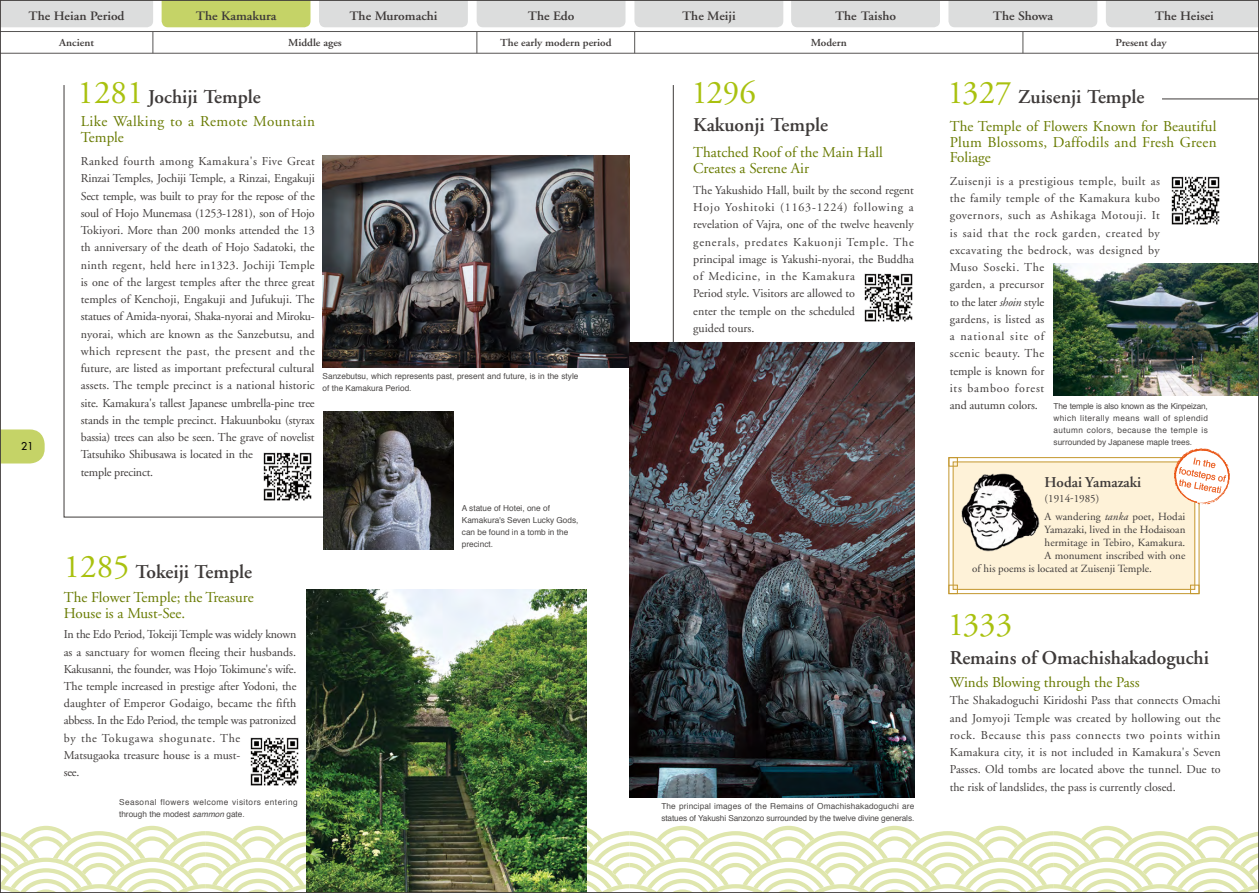
<style>
.page{position:relative;width:1259px;height:893px;background:#fff}
.page>*{position:absolute;margin:0;border:0;box-sizing:border-box;transform-origin:0 0}
.t1{font:33px "Adobe Garamond";color:#a9c10f}
.t2{font:600 19.5px "Adobe Garamond";color:#3e3a39}
.t3{font:15px/15.8px "Adobe Garamond";color:#687a00}
.t4{font:15px/15.8px "Adobe Garamond";letter-spacing:.03em;color:#687a00}
.t5{font:600 15px "Adobe Garamond";color:#3e3a39}
.t6{font:600 12.9px "Adobe Garamond";color:#3e3a39;scale:1.05 1}
.t7{font:12px/17.2px "Adobe Garamond";color:#3e3a39}
.t8{font:12px/17.2px "Adobe Garamond";letter-spacing:.04em;color:#3e3a39}
.t9{font:10.95px "Adobe Garamond";color:#3e3a39}
.t10{font:600 10.65px "Adobe Garamond";color:#3e3a39;scale:1.05 1}
.t11{font:10.5px "Futura";color:#000}
.t12{font:8.25px/12px "Helvetica";color:#4c4948}
.t13{font:8.25px/12px "Helvetica";letter-spacing:.055em;color:#4c4948}
.s1{font-style:italic}
</style>
<div class="page">
<div style="left:1106px;top:2px;width:151px;height:25px;background:#dcdddd"></div>
<div style="left:319px;top:2px;width:149px;height:25px;background:#dcdddd"></div>
<div style="left:791px;top:2px;width:149px;height:25px;background:#dcdddd"></div>
<hr style="left:0;top:31px;width:1259px;height:1px;background:#575554">
<hr style="left:0;top:53px;width:1259px;height:1px;background:#575554">
<svg style="left:2px;top:2px;width:152px;height:51px"></svg>
<svg style="left:476px;top:2px;width:149px;height:51px"></svg>
<svg style="left:634px;top:2px;width:149px;height:51px"></svg>
<svg style="left:948px;top:2px;width:149px;height:51px"></svg>
<svg style="left:2px;top:826px;width:1255px;height:65px"></svg>
<div style="left:162px;top:2px;width:148px;height:25px;background:#c5d367"></div>
<img style="left:378px;top:155px;width:251px;height:213px">
<img style="left:1053px;top:264px;width:204px;height:131px">
<img style="left:864px;top:273px;width:49px;height:49px">
<img style="left:1171px;top:176px;width:49px;height:49px">
<svg style="left:2px;top:429px;width:43px;height:34px"></svg>
<svg style="left:64px;top:85px;width:314px;height:432px"></svg>
<hr style="left:673px;top:85px;width:1px;height:285px;background:#3e3a39">
<hr style="left:1162px;top:99px;width:97px;height:1px;background:#3e3a39">
<img style="left:323px;top:411px;width:130px;height:139px">
<img style="left:306px;top:590px;width:281px;height:301px">
<img style="left:261px;top:451px;width:52px;height:51px">
<img style="left:250px;top:737px;width:49px;height:49px">
<svg style="left:948px;top:448px;width:282px;height:146px"></svg>
<img style="left:629px;top:342px;width:285px;height:455px">
<p class="t6" style="left:29px;top:9px;width:93px">The Heian Period</p>
<p class="t10" style="left:59px;top:37px;width:35px">Ancient</p>
<p class="t10" style="left:288px;top:37px;width:53px">Middle ages</p>
<p class="t10" style="left:500px;top:37px;width:107px">The early modern period</p>
<p class="t10" style="left:811px;top:37px;width:36px">Modern</p>
<p class="t10" style="left:1115px;top:37px;width:50px">Present day</p>
<p class="t6" style="left:196px;top:9px;width:78px">The Kamakura</p>
<p class="t6" style="left:349px;top:9px;width:85px">The Muromachi</p>
<p class="t6" style="left:528px;top:9px;width:46px">The Edo</p>
<p class="t6" style="left:682px;top:9px;width:53px">The Meiji</p>
<p class="t6" style="left:835px;top:9px;width:60px">The Taisho</p>
<p class="t6" style="left:992px;top:9px;width:59px">The Showa</p>
<p class="t6" style="left:1155px;top:9px;width:58px">The Heisei</p>
<p class="t11" style="left:21px;top:440px;width:14px">21</p>
<h1 class="t1" style="left:78px;top:75px;width:67px">1281</h1>
<h1 class="t1" style="left:691px;top:75px;width:66px">1296</h1>
<h2 class="t2" style="left:148px;top:86px;width:114px">Jochiji Temple</h2>
<p class="t4" style="left:81px;top:114px;width:235px">Like Walking to a Remote Mountain<br>Temple</p>
<p class="t7" style="left:81px;top:153px;width:235px">Ranked fourth among Kamakura's Five Great Rinzai Temples, Jochiji Temple, a Rinzai, Engakuji Sect temple, was built to pray for the repose of the soul of Hojo Munemasa (1253-1281), son of Hojo Tokiyori. More than 200 monks attended the 13 th anniversary of the death of Hojo Sadatoki, the ninth regent, held here in1323. Jochiji Temple is one of the largest temples after the three great temples of Kenchoji, Engakuji and Jufukuji. The statues of Amida-nyorai, Shaka-nyorai and Miroku&shy;nyorai, which are known as the Sanzebutsu, and which represent the past, the present and the future, are listed as important prefectural cultural assets. The temple precinct is a national historic site. Kamakura's tallest Japanese umbrella-pine tree stands in the temple precinct. Hakuunboku (styrax bassia) trees can also be seen. The grave of novelist Tatsuhiko Shibusawa is located in the<br>temple precinct.</p>
<p class="t12" style="left:323px;top:370px;width:257px">Sanzebutsu, which represents past, present and future, is in the style of the Kamakura Period.</p>
<h1 class="t1" style="left:64px;top:549px;width:67px">1285</h1>
<h2 class="t2" style="left:135px;top:561px;width:118px">Tokeiji Temple</h2>
<p class="t3" style="left:64px;top:590px;width:191px">The Flower Temple; the Treasure<br>House is a Must-See.</p>
<p class="t7" style="left:64px;top:626px;width:234px">In the Edo Period, Tokeiji Temple was widely known as a sanctuary for women fleeing their husbands.<br>Kakusanni, the founder, was Hojo Tokimune's wife.<br>The temple increased in prestige after Yodoni, the daughter of Emperor Godaigo, became the fifth abbess. In the Edo Period, the temple was patronized by the Tokugawa shogunate. The Matsugaoka treasure house is a must-<br>see.</p>
<p class="t13" style="left:119px;top:796px;width:180px">Seasonal flowers welcome visitors entering through the modest <span class="s1">sammon</span> gate.</p>
<p class="t12" style="left:462px;top:502px;width:118px">A statue of Hotei, one of<br>Kamakura's Seven Lucky Gods, can be found in a tomb in the precinct.</p>
<h2 class="t2" style="left:693px;top:114px;width:136px">Kakuonji Temple</h2>
<p class="t3" style="left:693px;top:145px;width:191px">Thatched Roof of the Main Hall<br>Creates a Serene Air</p>
<p class="t7" style="left:693px;top:182px;width:222px">The Yakushido Hall, built by the second regent Hojo Yoshitoki (1163-1224) following a revelation of Vajra, one of the twelve heavenly generals, predates Kakuonji Temple. The principal image is Yakushi-nyorai, the Buddha of Medicine, in the Kamakura<br>Period style. Visitors are allowed to<br>enter the temple on the scheduled<br>guided tours.</p>
<p class="t12" style="left:661px;top:800px;width:254px">The principal images of the Remains of Omachishakadoguchi are statues of Yakushi Sanzonzo surrounded by the twelve divine generals.</p>
<h1 class="t1" style="left:947px;top:75px;width:66px">1327</h1>
<h2 class="t2" style="left:1018px;top:86px;width:128px">Zuisenji Temple</h2>
<p class="t3" style="left:949px;top:119px;width:268px;text-align:justify">The Temple of Flowers Known for Beautiful Plum Blossoms, Daffodils and Fresh Green Foliage</p>
<p class="t8" style="left:949px;top:173px;width:212px">Zuisenji is a prestigious temple, built as the family temple of the Kamakura kubo governors, such as Ashikaga Motouji. It is said that the rock garden, created by excavating the bedrock, was designed by<br>Muso Soseki. The<br>garden, a precursor<br>to the later <span class="s1">shoin</span> style<br>gardens, is listed as<br>a national site of<br>scenic beauty. The<br>temple is known for<br>its bamboo forest<br>and autumn colors.</p>
<p class="t12" style="left:1053px;top:401px;width:156px;text-align:justify">The temple is also known as the Kinpeizan, which literally means wall of splendid autumn colors, because the temple is surrounded by Japanese maple trees.</p>
<p class="t5" style="left:1044px;top:474px;width:98px">Hodai Yamazaki</p>
<p class="t9" style="left:1044px;top:493px;width:56px">(1914-1985)</p>
<p class="t9" style="left:1044px;top:510px;width:142px">A wandering <span class="s1">tanka</span> poet, Hodai</p>
<p class="t9" style="left:1044px;top:523px;width:142px">Yamazaki, lived in the Hodaisoan</p>
<p class="t9" style="left:1044px;top:537px;width:142px">hermitage in Tebiro, Kamakura.</p>
<p class="t9" style="left:1044px;top:550px;width:142px">A monument inscribed with one</p>
<p class="t9" style="left:972px;top:563px;width:181px">of his poems is located at Zuisenji Temple.</p>
<h1 class="t1" style="left:948px;top:607px;width:66px">1333</h1>
<h2 class="t2" style="left:949px;top:647px;width:261px">Remains of Omachishakadoguchi</h2>
<p class="t3" style="left:949px;top:675px;width:191px">Winds Blowing through the Pass</p>
<p class="t7" style="left:949px;top:692px;width:273px;text-align:justify">The Shakadoguchi Kiridoshi Pass that connects Omachi and Jomyoji Temple was created by hollowing out the rock. Because this pass connects two points within Kamakura city, it is not included in Kamakura's Seven Passes. Old tombs are located above the tunnel. Due to the risk of landslides, the pass is currently closed.</p>
</div>
